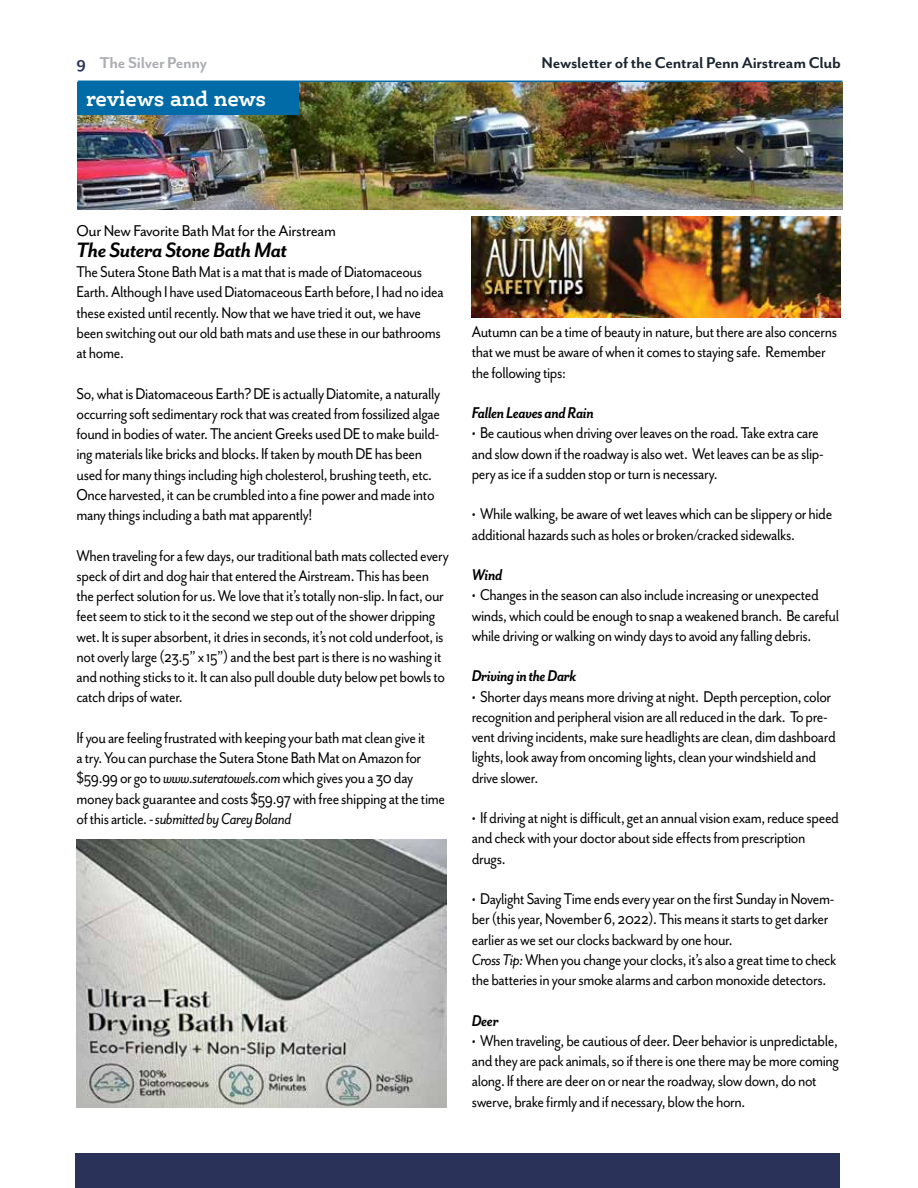
<style>
.page{position:relative;width:918px;height:1188px;background:#fff}
.page>*{position:absolute;margin:0;border:0;box-sizing:border-box;transform-origin:0 0}
.t1{font:italic 700 24px "Mr Eaves San OT";letter-spacing:-.02em;color:#000;scale:.96 1}
.t2{font:700 21px "Ernestine Pro";letter-spacing:-.01em;color:#fff;scale:.93 1}
.t3{font:18px/20.2px "Mr Eaves San OT";letter-spacing:-.025em;color:#000;scale:.89 1}
.t4{font:italic 700 18px "Mr Eaves San OT";letter-spacing:-.025em;color:#000;scale:.89 1}
.t5{font:700 18px "Mr Eaves San OT";letter-spacing:-.015em;color:#1d2732}
.t6{font:18px "Mr Eaves San OT";letter-spacing:-.025em;color:#000;scale:.96 1}
.t7{font:700 18px "Mr Eaves San OT";letter-spacing:-.015em;color:#abadb0}
.s1{color:#2b325a}
.s2{font-style:italic}
</style>
<div class="page">
<hr style="left:78px;top:81px;width:764px;height:1px;background:#006ba6">
<img style="left:78px;top:82px;width:764px;height:127px">
<div style="left:78px;top:82px;width:221px;height:33px;background:#006ba6"></div>
<img style="left:77px;top:839px;width:369px;height:268px">
<img style="left:472px;top:216px;width:369px;height:101px">
<div style="left:76px;top:1153px;width:764px;height:35px;background:#2b325a"></div>
<p class="t7" style="left:77px;top:53px;width:132px"><span class="s1">9</span> The Silver Penny</p>
<p class="t5" style="left:542px;top:53px;width:301px">Newsletter of the Central Penn Airstream Club</p>
<p class="t2" style="left:86px;top:85px;width:195px">reviews and news</p>
<p class="t6" style="left:77px;top:221px;width:272px">Our New Favorite Bath Mat for the Airstream</p>
<h1 class="t1" style="left:77px;top:237px;width:221px">The Sutera Stone Bath Mat</h1>
<p class="t3" style="left:77px;top:262px;width:414px">The Sutera Stone Bath Mat is a mat that is made of Diatomaceous Earth. Although I have used Diatomaceous Earth before, I had no idea these existed until recently. Now that we have tried it out, we have been switching out our old bath mats and use these in our bathrooms at home.</p>
<p class="t3" style="left:77px;top:383px;width:410px">So, what is Diatomaceous Earth? DE is actually Diatomite, a naturally occurring soft sedimentary rock that was created from fossilized algae found in bodies of water. The ancient Greeks used DE to make build&shy;ing materials like bricks and blocks. If taken by mouth DE has been used for many things including high cholesterol, brushing teeth, etc.<br>Once harvested, it can be crumbled into a fine power and made into many things including a bath mat apparently!</p>
<p class="t3" style="left:77px;top:545px;width:420px">When traveling for a few days, our traditional bath mats collected every speck of dirt and dog hair that entered the Airstream. This has been the perfect solution for us. We love that it’s totally non-slip. In fact, our feet seem to stick to it the second we step out of the shower dripping wet. It is super absorbent, it dries in seconds, it’s not cold underfoot, is not overly large (23.5” x 15”) and the best part is there is no washing it and nothing sticks to it. It can also pull double duty below pet bowls to catch drips of water.</p>
<p class="t3" style="left:77px;top:728px;width:416px">If you are feeling frustrated with keeping your bath mat clean give it<br>a try. You can purchase the Sutera Stone Bath Mat on Amazon for $59.99 or go to <span class="s2">www.suteratowels.com</span> which gives you a 30 day money back guarantee and costs $59.97 with free shipping at the time of this article. <span class="s2">- submitted by Carey Boland</span></p>
<p class="t3" style="left:472px;top:322px;width:412px">Autumn can be a time of beauty in nature, but there are also concerns that we must be aware of when it comes to staying safe. Remember the following tips:</p>
<p class="t4" style="left:472px;top:403px;width:139px">Fallen Leaves and Rain</p>
<p class="t3" style="left:472px;top:423px;width:397px">• Be cautious when driving over leaves on the road. Take extra care and slow down if the roadway is also wet. Wet leaves can be as slip&shy;pery as ice if a sudden stop or turn is necessary.</p>
<p class="t3" style="left:472px;top:504px;width:407px">• While walking, be aware of wet leaves which can be slippery or hide additional hazards such as holes or broken/cracked sidewalks.</p>
<p class="t4" style="left:472px;top:565px;width:36px">Wind</p>
<p class="t3" style="left:472px;top:585px;width:414px">• Changes in the season can also include increasing or unexpected winds, which could be enough to snap a weakened branch. Be careful while driving or walking on windy days to avoid any falling debris.</p>
<p class="t4" style="left:472px;top:666px;width:119px">Driving in the Dark</p>
<p class="t3" style="left:472px;top:686px;width:411px">• Shorter days means more driving at night. Depth perception, color recognition and peripheral vision are all reduced in the dark. To pre&shy;vent driving incidents, make sure headlights are clean, dim dashboard lights, look away from oncoming lights, clean your windshield and drive slower.</p>
<p class="t3" style="left:472px;top:808px;width:414px">• If driving at night is difficult, get an annual vision exam, reduce speed and check with your doctor about side effects from prescription drugs.</p>
<p class="t3" style="left:472px;top:889px;width:411px">• Daylight Saving Time ends every year on the first Sunday in Novem&shy;ber (this year, November 6, 2022). This means it starts to get darker earlier as we set our clocks backward by one hour.<br><span class="s2">Cross Tip:</span> When you change your clocks, it’s also a great time to check the batteries in your smoke alarms and carbon monoxide detectors.</p>
<p class="t4" style="left:472px;top:1010px;width:32px">Deer</p>
<p class="t3" style="left:472px;top:1031px;width:414px">• When traveling, be cautious of deer. Deer behavior is unpredictable, and they are pack animals, so if there is one there may be more coming along. If there are deer on or near the roadway, slow down, do not swerve, brake firmly and if necessary, blow the horn.</p>
</div>
